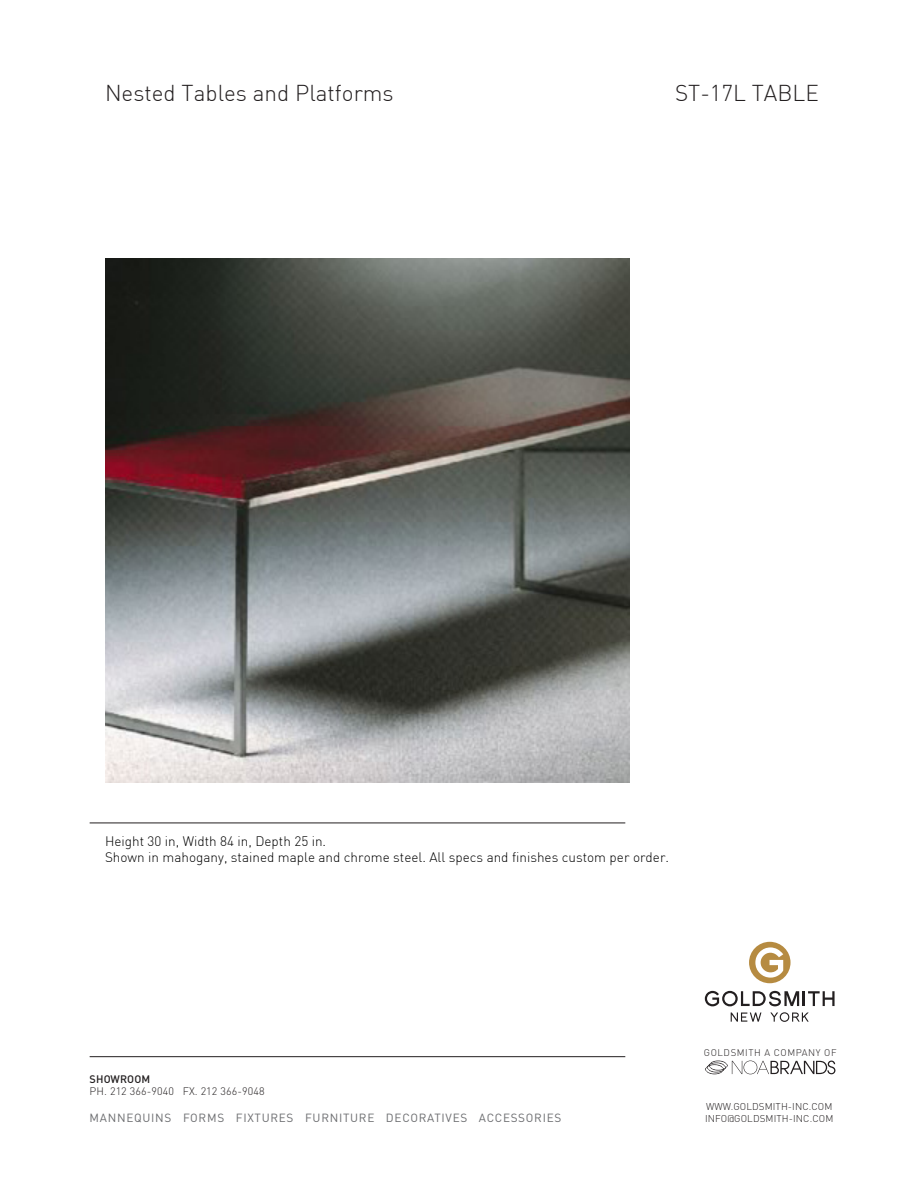
<style>
.page{position:relative;width:918px;height:1188px;background:#fff}
.page>*{position:absolute;margin:0;border:0;box-sizing:border-box;transform-origin:0 0}
.t1{font:300 22.5px "DIN Pro";color:#231f20}
.t2{font:300 13.5px/16.2px "DIN Pro";color:#000}
.t3{font:11.7px "DIN";letter-spacing:.06em;color:#6c6d70}
.t4{font:300 10.8px "DIN";letter-spacing:.01em;color:#231f20}
.t5{font:500 10.8px "DIN";letter-spacing:.01em;color:#231f20}
.t6{font:300 9.75px "DIN";letter-spacing:.01em;color:#231f20}
.t7{font:300 9.6px "DIN";letter-spacing:.06em;color:#231f20}
</style>
<div class="page">
<hr style="left:90px;top:823px;width:535px;height:1px;background:#231f20">
<hr style="left:90px;top:1056px;width:535px;height:1px;background:#231f20">
<div style="left:749px;top:942px;width:42px;height:41px;background:#b68b41;border-radius:50%"></div>
<svg style="left:705px;top:991px;width:130px;height:15px"></svg>
<svg style="left:731px;top:1013px;width:30px;height:9px"></svg>
<svg style="left:770px;top:1012px;width:39px;height:10px"></svg>
<svg style="left:755px;top:947px;width:28px;height:31px"></svg>
<svg style="left:705px;top:1061px;width:130px;height:13px"></svg>
<img style="left:105px;top:258px;width:525px;height:525px">
<h1 class="t1" style="left:105px;top:83px;width:290px">Nested Tables and Platforms</h1>
<h1 class="t1" style="left:675px;top:83px;width:145px">ST-17L TABLE</h1>
<p class="t2" style="left:105px;top:834px;width:566px">Height 30 in, Width 84 in, Depth 25 in.<br>Shown in mahogany, stained maple and chrome steel. All specs and finishes custom per order.</p>
<p class="t5" style="left:90px;top:1072px;width:62px">SHOWROOM</p>
<p class="t4" style="left:90px;top:1085px;width:177px">PH. 212 366-9040 FX. 212 366-9048</p>
<p class="t3" style="left:90px;top:1110px;width:473px">MANNEQUINS FORMS FIXTURES FURNITURE DECORATIVES ACCESSORIES</p>
<p class="t7" style="left:704px;top:1047px;width:134px">GOLDSMITH A COMPANY OF</p>
<p class="t6" style="left:706px;top:1100px;width:128px">WWW.GOLDSMITH-INC.COM</p>
<p class="t6" style="left:705px;top:1112px;width:130px">INFO@GOLDSMITH-INC.COM</p>
</div>
